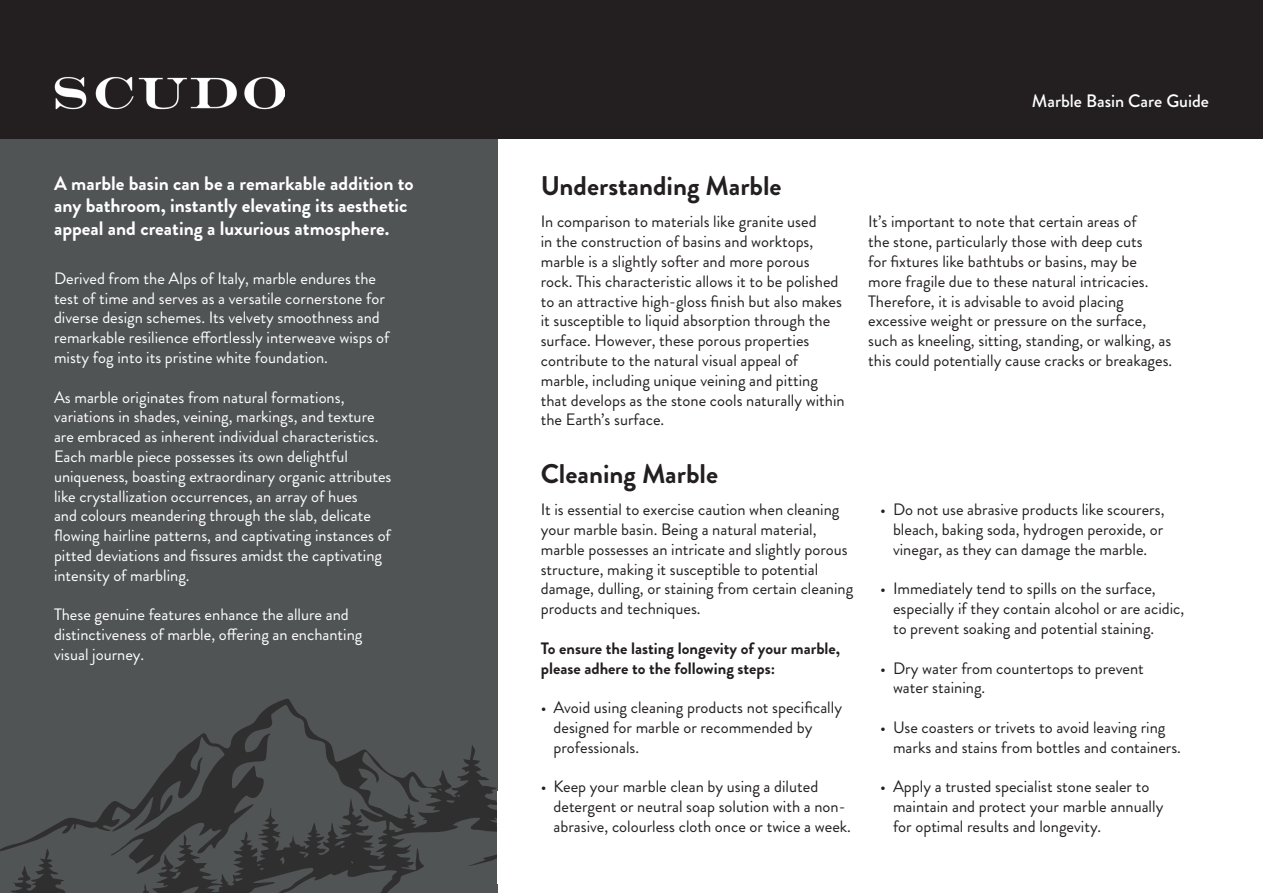
<style>
.page{position:relative;width:1263px;height:893px;background:#fff}
.page>*{position:absolute;margin:0;border:0;box-sizing:border-box;transform-origin:0 0}
.t1{font:700 27px "Brandon Grotesque";color:#231f20}
.t2{font:700 19.5px/22.5px "Brandon Grotesque";color:#fff}
.t3{font:500 18px "Brandon Grotesque";color:#fff}
.t4{font:16.5px/19.8px "Brandon Grotesque";color:#231f20}
.t5{font:16.5px/19.8px "Brandon Grotesque";color:#fff}
.t6{font:700 16.5px/19.8px "Brandon Grotesque";color:#231f20}
</style>
<div class="page">
<div style="left:0;top:130px;width:497px;height:763px;background:#515455"></div>
<div style="left:0;top:0;width:1263px;height:138px;background:#231f20"></div>
<img style="left:54px;top:77px;width:230px;height:33px">
<svg style="left:0;top:698px;width:498px;height:195px"></svg>
<div style="left:497px;top:791px;width:49px;height:93px;background:#fff"></div>
<p class="t3" style="left:1032px;top:88px;width:179px">Marble Basin Care Guide</p>
<p class="t2" style="left:54px;top:172px;width:361px">A marble basin can be a remarkable addition to any bathroom, instantly elevating its aesthetic appeal and creating a luxurious atmosphere.</p>
<h1 class="t1" style="left:541px;top:167px;width:242px">Understanding Marble</h1>
<p class="t4" style="left:541px;top:212px;width:305px">In comparison to materials like granite used<br>in the construction of basins and worktops, marble is a slightly softer and more porous rock. This characteristic allows it to be polished to an attractive high-gloss finish but also makes it susceptible to liquid absorption through the surface. However, these porous properties contribute to the natural visual appeal of marble, including unique veining and pitting that develops as the stone cools naturally within the Earth’s surface.</p>
<p class="t5" style="left:54px;top:268px;width:337px">Derived from the Alps of Italy, marble endures the test of time and serves as a versatile cornerstone for diverse design schemes. Its velvety smoothness and remarkable resilience effortlessly interweave wisps of misty fog into its pristine white foundation.</p>
<p class="t5" style="left:54px;top:387px;width:339px">As marble originates from natural formations, variations in shades, veining, markings, and texture are embraced as inherent individual characteristics.<br>Each marble piece possesses its own delightful uniqueness, boasting extraordinary organic attributes like crystallization occurrences, an array of hues<br>and colours meandering through the slab, delicate flowing hairline patterns, and captivating instances of pitted deviations and fissures amidst the captivating intensity of marbling.</p>
<p class="t5" style="left:54px;top:605px;width:310px">These genuine features enhance the allure and distinctiveness of marble, offering an enchanting visual journey.</p>
<h1 class="t1" style="left:541px;top:455px;width:179px">Cleaning Marble</h1>
<p class="t4" style="left:541px;top:500px;width:314px">It is essential to exercise caution when cleaning your marble basin. Being a natural material, marble possesses an intricate and slightly porous structure, making it susceptible to potential damage, dulling, or staining from certain cleaning products and techniques.</p>
<p class="t6" style="left:541px;top:638px;width:301px">To ensure the lasting longevity of your marble, please adhere to the following steps:</p>
<p class="t4" style="left:553px;top:698px;width:290px;text-indent:-13px">• Avoid using cleaning products not specifically designed for marble or recommended by professionals.</p>
<p class="t4" style="left:553px;top:777px;width:299px;text-indent:-13px">• Keep your marble clean by using a diluted detergent or neutral soap solution with a non&shy;abrasive, colourless cloth once or twice a week.</p>
<p class="t4" style="left:868px;top:212px;width:306px">It’s important to note that certain areas of<br>the stone, particularly those with deep cuts<br>for fixtures like bathtubs or basins, may be more fragile due to these natural intricacies.<br>Therefore, it is advisable to avoid placing excessive weight or pressure on the surface, such as kneeling, sitting, standing, or walking, as this could potentially cause cracks or breakages.</p>
<p class="t4" style="left:893px;top:500px;width:273px;text-align:justify;text-indent:-13px">• Do not use abrasive products like scourers, bleach, baking soda, hydrogen peroxide, or vinegar, as they can damage the marble.</p>
<p class="t4" style="left:893px;top:579px;width:293px;text-indent:-13px">• Immediately tend to spills on the surface, especially if they contain alcohol or are acidic, to prevent soaking and potential staining.</p>
<p class="t4" style="left:880px;top:658px;width:265px">• Dry water from countertops to prevent</p>
<p class="t4" style="left:880px;top:678px;width:106px">• water staining.</p>
<p class="t4" style="left:893px;top:718px;width:289px;text-indent:-13px">• Use coasters or trivets to avoid leaving ring marks and stains from bottles and containers.</p>
<p class="t4" style="left:893px;top:777px;width:272px;text-indent:-13px">• Apply a trusted specialist stone sealer to maintain and protect your marble annually for optimal results and longevity.</p>
</div>
